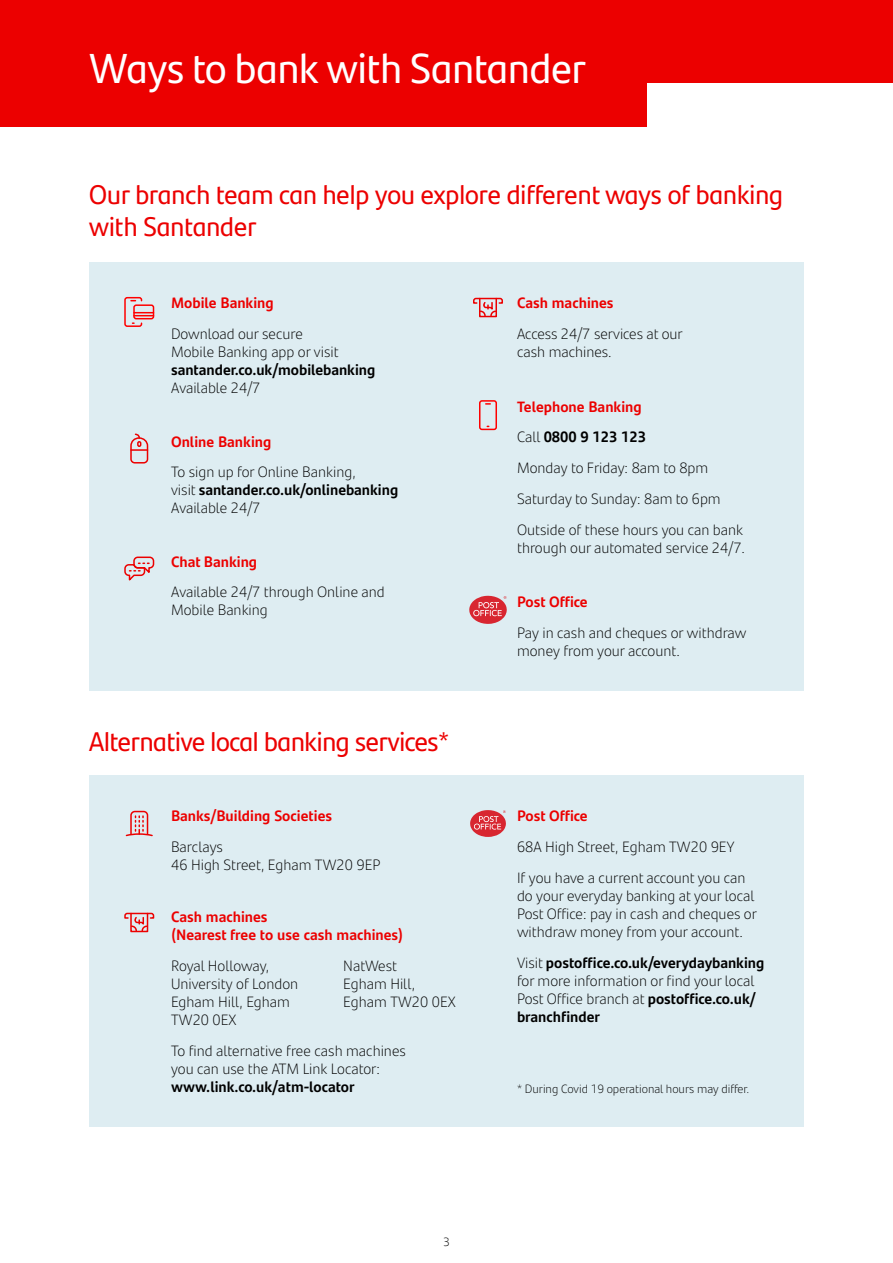
<style>
.page{position:relative;width:893px;height:1263px;background:#fff}
.page>*{position:absolute;margin:0;border:0;box-sizing:border-box;transform-origin:0 0}
.t1{font:42px "Santander Headline";color:#fff}
.t2{font:27px/32.4px "Santander Headline";color:#ec0000}
.t3{font:300 15px/18px "Santander Text";color:#000}
.t4{font:700 15px/18px "Santander Text";color:#000}
.t5{font:700 15px/18px "Santander Text";color:#ec0000}
.t6{font:300 12px "Santander Text";color:#000}
.s1{font-weight:700}
.s2{font-weight:700;color:#ec0000}
.s3{font-weight:300}
</style>
<div class="page">
<div style="left:0;top:0;width:893px;height:126px;background:#ec0000"></div>
<div style="left:647px;top:84px;width:246px;height:55px;background:#fff"></div>
<div style="left:89px;top:262px;width:715px;height:428px;background:#deedf2"></div>
<div style="left:124px;top:297px;width:18px;height:30px;border:2px solid #f00;border-radius:2px"></div>
<div style="left:133px;top:304px;width:21px;height:15px;border:2px solid #f00;border-radius:2px"></div>
<svg style="left:134px;top:312px;width:20px;height:4px"></svg>
<div style="left:479px;top:400px;width:18px;height:30px;border:2px solid #f00;border-radius:2px"></div>
<svg style="left:130px;top:433px;width:19px;height:31px"></svg>
<svg style="left:473px;top:297px;width:30px;height:21px"></svg>
<svg style="left:469px;top:596px;width:38px;height:28px"></svg>
<svg style="left:124px;top:556px;width:31px;height:25px"></svg>
<div style="left:89px;top:775px;width:715px;height:352px;background:#deedf2"></div>
<svg style="left:124px;top:912px;width:31px;height:21px"></svg>
<svg style="left:125px;top:810px;width:28px;height:27px"></svg>
<svg style="left:470px;top:810px;width:36px;height:27px"></svg>
<h1 class="t1" style="left:89px;top:36px;width:499px">Ways to bank with Santander</h1>
<h2 class="t2" style="left:89px;top:177px;width:695px">Our branch team can help you explore different ways of banking with Santander</h2>
<p class="t5" style="left:171px;top:293px;width:104px">Mobile Banking</p>
<p class="t3" style="left:171px;top:324px;width:169px">Download our secure<br>Mobile Banking app or visit</p>
<p class="t4" style="left:171px;top:360px;width:206px">santander.co.uk/mobilebanking</p>
<p class="t3" style="left:171px;top:378px;width:91px">Available 24/7</p>
<p class="t5" style="left:171px;top:431px;width:102px">Online Banking</p>
<p class="t3" style="left:171px;top:462px;width:229px">To sign up for Online Banking,<br>visit <span class="s1">santander.co.uk/onlinebanking<br></span>Available 24/7</p>
<p class="t5" style="left:171px;top:551px;width:88px">Chat Banking</p>
<p class="t3" style="left:171px;top:582px;width:215px">Available 24/7 through Online and<br>Mobile Banking</p>
<h2 class="t2" style="left:89px;top:724px;width:362px">Alternative local banking services*</h2>
<p class="t5" style="left:171px;top:806px;width:163px">Banks/Building Societies</p>
<p class="t3" style="left:171px;top:837px;width:211px">Barclays<br>46 High Street, Egham TW20 9EP</p>
<p class="t5" style="left:171px;top:907px;width:234px">Cash machines<br>(Nearest free to use cash machines)</p>
<p class="t3" style="left:171px;top:956px;width:129px">Royal Holloway,<br>University of London<br>Egham Hill, Egham<br>TW20 0EX</p>
<p class="t3" style="left:343px;top:956px;width:114px">NatWest<br>Egham Hill,<br>Egham TW20 0EX</p>
<p class="t3" style="left:171px;top:1041px;width:236px">To find alternative free cash machines you can use the ATM Link Locator:</p>
<p class="t4" style="left:171px;top:1077px;width:185px">www.link.co.uk/atm-locator</p>
<p class="t6" style="left:443px;top:1232px;width:8px">3</p>
<p class="t5" style="left:517px;top:293px;width:98px">Cash machines</p>
<p class="t3" style="left:517px;top:324px;width:167px">Access 24/7 services at our cash machines.</p>
<p class="t3" style="left:517px;top:390px;width:228px;line-height:30.8px"><span class="s2">Telephone Banking<br></span>Call <span class="s1">0800 9 123 123<br></span>Monday to Friday: 8am to 8pm<br>Saturday to Sunday: 8am to 6pm<br>Outside of these hours you can bank</p>
<p class="t3" style="left:517px;top:538px;width:230px">through our automated service 24/7.</p>
<p class="t5" style="left:517px;top:592px;width:72px">Post Office</p>
<p class="t3" style="left:517px;top:623px;width:231px">Pay in cash and cheques or withdraw money from your account.</p>
<p class="t5" style="left:517px;top:806px;width:72px">Post Office</p>
<p class="t3" style="left:517px;top:831px;width:230px;line-height:30.8px">68A High Street, Egham TW20 9EY<br>If you have a current account you can</p>
<p class="t3" style="left:517px;top:886px;width:241px">do your everyday banking at your local<br>Post Office: pay in cash and cheques or withdraw money from your account.</p>
<p class="t4" style="left:517px;top:952px;width:249px"><span class="s3">Visit</span> postoffice.co.uk/everydaybanking <span class="s3">for more information or find your local Post Office branch at</span> postoffice.co.uk/ branchfinder</p>
<p class="t6" style="left:517px;top:1080px;width:234px">* During Covid 19 operational hours may differ.</p>
</div>
